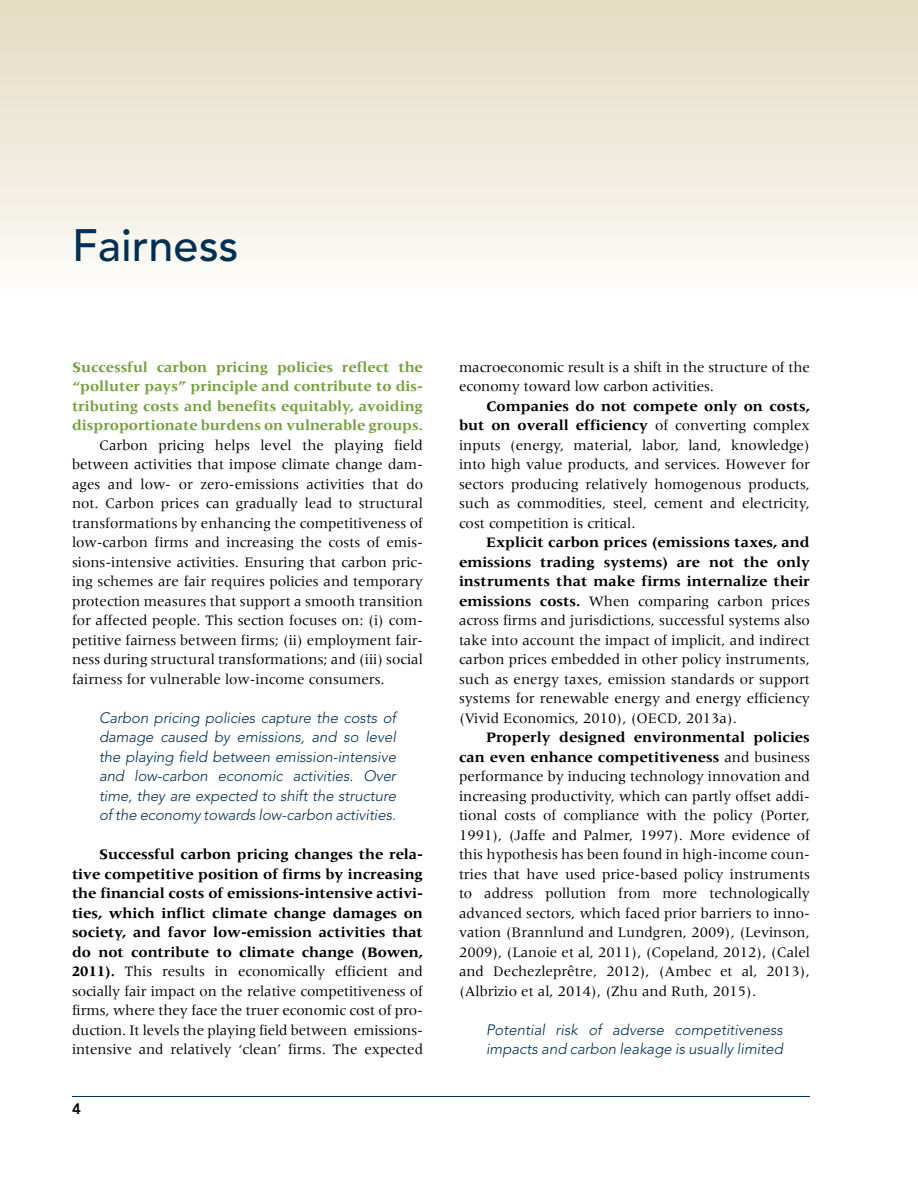
<style>
.page{position:relative;width:918px;height:1188px;background:#fff}
.page>*{position:absolute;margin:0;border:0;box-sizing:border-box;transform-origin:0 0}
.t1{font:500 45px "Avenir";color:#002f54}
.t2{font:15px/19.5px "Meridien";color:#000;text-align:justify}
.t3{font:700 15px/19.5px "Meridien";letter-spacing:-.005em;color:#000;text-align:justify}
.t4{font:italic 300 15px/19.5px "Avenir";color:#002f54}
.t5{font:700 15px/19.5px "Meridien";letter-spacing:-.005em;color:#74a03e;text-align:justify}
.t6{font:800 15px "Avenir";color:#000}
.s1{font-weight:400}
.s2{font-weight:700}
</style>
<div class="page">
<div style="left:0;top:0;width:918px;height:300px;background:linear-gradient(to bottom,#e3dbc0,#fdfcfa)"></div>
<hr style="left:72px;top:1096px;width:738px;height:1px;background:#002f54">
<h1 class="t1" style="left:72px;top:219px;width:168px">Fairness</h1>
<p class="t5" style="left:72px;top:357px;width:353px">Successful carbon pricing policies reflect the “polluter pays” principle and contribute to dis&shy;tributing costs and benefits equitably, avoiding disproportionate burdens on vulnerable groups.</p>
<p class="t2" style="left:72px;top:435px;width:353px;text-indent:27px">Carbon pricing helps level the playing field between activities that impose climate change dam&shy;ages and low- or zero-emissions activities that do not. Carbon prices can gradually lead to structural transformations by enhancing the competitiveness of low-carbon firms and increasing the costs of emis&shy;sions-intensive activities. Ensuring that carbon pric&shy;ing schemes are fair requires policies and temporary protection measures that support a smooth transition for affected people. This section focuses on: (i) com&shy;petitive fairness between firms; (ii) employment fair&shy;ness during structural transformations; and (iii) social fairness for vulnerable low-income consumers.</p>
<p class="t4" style="left:99px;top:708px;width:299px;text-align:justify">Carbon pricing policies capture the costs of damage caused by emissions, and so level the playing field between emission-intensive and low-carbon economic activities. Over time, they are expected to shift the structure of the economy towards low-carbon activities.</p>
<p class="t3" style="left:72px;top:844px;width:353px;text-indent:27px">Successful carbon pricing changes the rela&shy;tive competitive position of firms by increasing the financial costs of emissions-intensive activi&shy;ties, which inflict climate change damages on society, and favor low-emission activities that do not contribute to climate change (Bowen, 2011). <span class="s1">This results in economically efficient and socially fair impact on the relative competitiveness of firms, where they face the truer economic cost of pro&shy;duction. It levels the playing field between emissions&shy;intensive and relatively ‘clean’ firms. The expected</span></p>
<p class="t6" style="left:72px;top:1100px;width:10px">4</p>
<p class="t2" style="left:459px;top:357px;width:353px">macroeconomic result is a shift in the structure of the economy toward low carbon activities.</p>
<p class="t2" style="left:459px;top:396px;width:353px;text-indent:27px"><span class="s2">Companies do not compete only on costs, but on overall efficiency</span> of converting complex inputs (energy, material, labor, land, knowledge) into high value products, and services. However for sectors producing relatively homogenous products, such as commodities, steel, cement and electricity, cost competition is critical.</p>
<p class="t2" style="left:459px;top:533px;width:353px;text-indent:27px"><span class="s2">Explicit carbon prices (emissions taxes, and emissions trading systems) are not the only instruments that make firms internalize their emissions costs.</span> When comparing carbon prices across firms and jurisdictions, successful systems also take into account the impact of implicit, and indirect carbon prices embedded in other policy instruments, such as energy taxes, emission standards or support systems for renewable energy and energy efficiency (Vivid Economics, 2010), (OECD, 2013a).</p>
<p class="t2" style="left:459px;top:728px;width:353px;text-indent:27px"><span class="s2">Properly designed environmental policies can even enhance competitiveness</span> and business performance by inducing technology innovation and increasing productivity, which can partly offset addi&shy;tional costs of compliance with the policy (Porter, 1991), (Jaffe and Palmer, 1997). More evidence of this hypothesis has been found in high-income coun&shy;tries that have used price-based policy instruments to address pollution from more technologically advanced sectors, which faced prior barriers to inno&shy;vation (Brannlund and Lundgren, 2009), (Levinson, 2009), (Lanoie et al, 2011), (Copeland, 2012), (Calel and Dechezleprêtre, 2012), (Ambec et al, 2013), (Albrizio et al, 2014), (Zhu and Ruth, 2015).</p>
<p class="t4" style="left:486px;top:1020px;width:298px">Potential risk of adverse competitiveness impacts and carbon leakage is usually limited</p>
</div>
